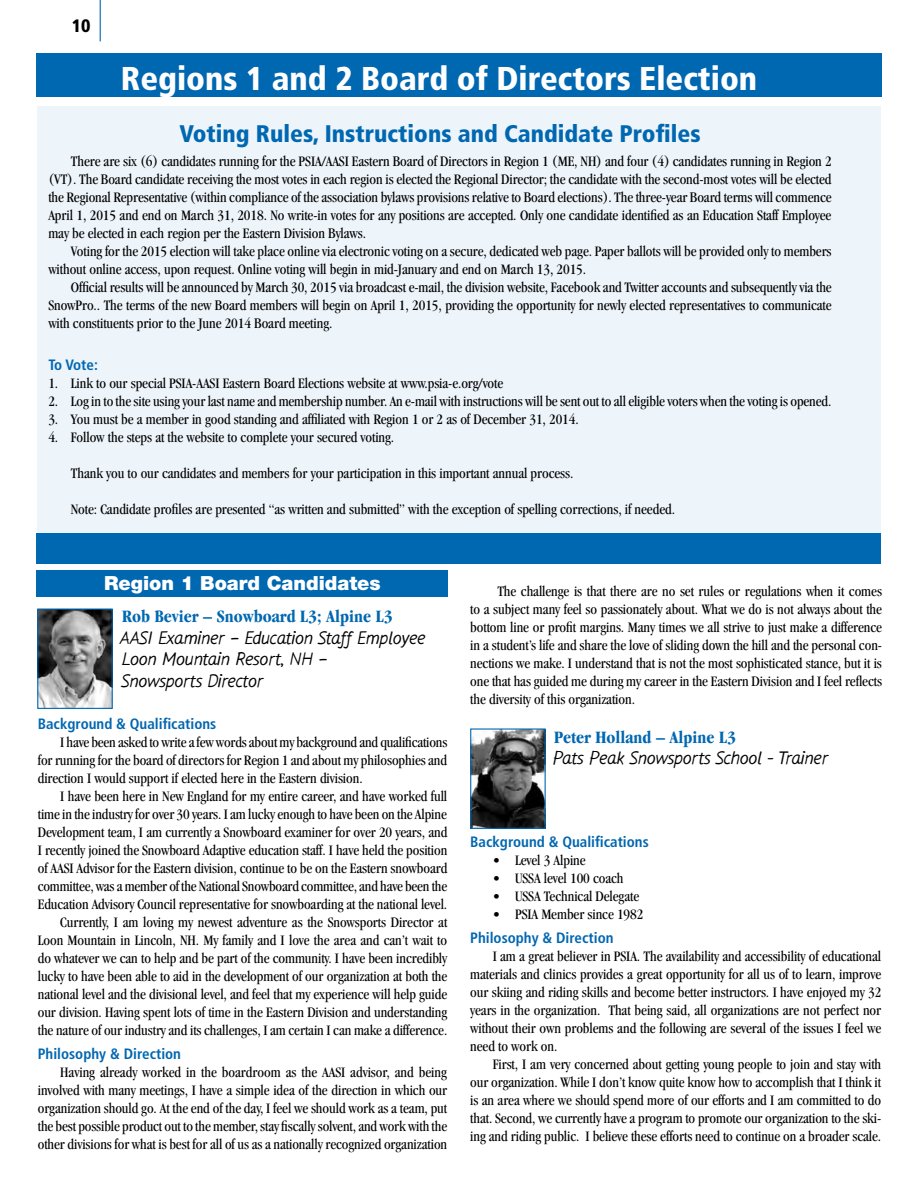
<style>
.page{position:relative;width:918px;height:1188px;background:#fff}
.page>*{position:absolute;margin:0;border:0;box-sizing:border-box;transform-origin:0 0}
.t1{font:900 condensed 33px "Frutiger";color:#fff}
.t2{font:900 condensed 24px "Frutiger";color:#0067b1}
.t3{font:900 19.5px "Helvetica Neue";color:#fff}
.t4{font:18px/21.6px "Flow";color:#000}
.t5{font:700 condensed 18px "Garamond";color:#0067b1}
.t6{font:900 condensed 18px "Frutiger";color:#000}
.t7{font:condensed 15px/18px "Garamond";letter-spacing:-.005em;color:#000;text-align:justify}
.t8{font:700 condensed 15px "Frutiger";color:#0067b1}
</style>
<div class="page">
<hr style="left:100px;top:0;width:1px;height:41px;background:#0067b1">
<div style="left:36px;top:54px;width:846px;height:43px;background:#0067b1"></div>
<div style="left:37px;top:106px;width:844px;height:427px;background:#edf4fa"></div>
<div style="left:36px;top:533px;width:845px;height:31px;background:#0067b1"></div>
<div style="left:36px;top:571px;width:412px;height:26px;background:#0067b1"></div>
<img style="left:39px;top:611px;width:72px;height:96px">
<div style="left:37px;top:609px;width:76px;height:100px;border:1px solid #0067b1"></div>
<img style="left:472px;top:730px;width:72px;height:97px">
<div style="left:470px;top:728px;width:76px;height:101px;border:1px solid #0067b1"></div>
<p class="t6" style="left:72px;top:15px;width:20px">10</p>
<h1 class="t1" style="left:121px;top:58px;width:638px">Regions 1 and 2 Board of Directors Election</h1>
<h2 class="t2" style="left:179px;top:119px;width:523px">Voting Rules, Instructions and Candidate Profiles</h2>
<p class="t7" style="left:48px;top:152px;width:785px;text-indent:22px">There are six (6) candidates running for the PSIA/AASI Eastern Board of Directors in Region 1 (ME, NH) and four (4) candidates running in Region 2 (VT). The Board candidate receiving the most votes in each region is elected the Regional Director; the candidate with the second-most votes will be elected the Regional Representative (within compliance of the association bylaws provisions relative to Board elections). The three-year Board terms will commence April 1, 2015 and end on March 31, 2018. No write-in votes for any positions are accepted. Only one candidate identified as an Education Staff Employee may be elected in each region per the Eastern Division Bylaws.</p>
<p class="t7" style="left:48px;top:242px;width:785px;text-indent:22px">Voting for the 2015 election will take place online via electronic voting on a secure, dedicated web page. Paper ballots will be provided only to members without online access, upon request. Online voting will begin in mid-January and end on March 13, 2015.</p>
<p class="t7" style="left:48px;top:278px;width:785px;text-indent:22px">Official results will be announced by March 30, 2015 via broadcast e-mail, the division website, Facebook and Twitter accounts and subsequently via the SnowPro.. The terms of the new Board members will begin on April 1, 2015, providing the opportunity for newly elected representatives to communicate with constituents prior to the June 2014 Board meeting.</p>
<p class="t8" style="left:48px;top:356px;width:51px">To Vote:</p>
<p class="t7" style="left:48px;top:374px;width:456px">1. Link to our special PSIA-AASI Eastern Board Elections website at www.psia-e.org/vote</p>
<p class="t7" style="left:48px;top:392px;width:785px">2. Log in to the site using your last name and membership number. An e-mail with instructions will be sent out to all eligible voters when the voting is opened.</p>
<p class="t7" style="left:48px;top:410px;width:532px">3. You must be a member in good standing and affiliated with Region 1 or 2 as of December 31, 2014.</p>
<p class="t7" style="left:48px;top:428px;width:347px">4. Follow the steps at the website to complete your secured voting.</p>
<p class="t7" style="left:71px;top:464px;width:504px">Thank you to our candidates and members for your participation in this important annual process.</p>
<p class="t7" style="left:71px;top:500px;width:606px">Note: Candidate profiles are presented “as written and submitted” with the exception of spelling corrections, if needed.</p>
<h3 class="t3" style="left:104px;top:572px;width:278px">Region 1 Board Candidates</h3>
<p class="t5" style="left:122px;top:606px;width:272px">Rob Bevier – Snowboard L3; Alpine L3</p>
<p class="t4" style="left:120px;top:628px;width:307px">AASI Examiner – Education Staff Employee<br>Loon Mountain Resort, NH –<br>Snowsports Director</p>
<p class="t8" style="left:38px;top:715px;width:180px">Background &amp; Qualifications</p>
<p class="t7" style="left:38px;top:733px;width:411px;text-indent:22px">I have been asked to write a few words about my background and qualifications for running for the board of directors for Region 1 and about my philosophies and direction I would support if elected here in the Eastern division.</p>
<p class="t7" style="left:38px;top:787px;width:411px;text-align:right">I have been here in New England for my entire career, and have worked full time in the industry for over 30 years. I am lucky enough to have been on the Alpine Development team, I am currently a Snowboard examiner for over 20 years, and I recently joined the Snowboard Adaptive education staff. I have held the position of AASI Advisor for the Eastern division, continue to be on the Eastern snowboard committee, was a member of the National Snowboard committee, and have been the Education Advisory Council representative for snowboarding at the national level.<br>Currently, I am loving my newest adventure as the Snowsports Director at Loon Mountain in Lincoln, NH. My family and I love the area and can’t wait to do whatever we can to help and be part of the community. I have been incredibly lucky to have been able to aid in the development of our organization at both the national level and the divisional level, and feel that my experience will help guide our division. Having spent lots of time in the Eastern Division and understanding the nature of our industry and its challenges, I am certain I can make a difference.</p>
<p class="t8" style="left:38px;top:1045px;width:145px">Philosophy &amp; Direction</p>
<p class="t7" style="left:38px;top:1063px;width:411px;text-indent:22px">Having already worked in the boardroom as the AASI advisor, and being involved with many meetings, I have a simple idea of the direction in which our organization should go. At the end of the day, I feel we should work as a team, put the best possible product out to the member, stay fiscally solvent, and work with the other divisions for what is best for all of us as a nationally recognized organization</p>
<p class="t7" style="left:470px;top:582px;width:413px;text-indent:27px">The challenge is that there are no set rules or regulations when it comes to a subject many feel so passionately about. What we do is not always about the bottom line or profit margins. Many times we all strive to just make a difference in a student’s life and share the love of sliding down the hill and the personal con&shy;nections we make. I understand that is not the most sophisticated stance, but it is one that has guided me during my career in the Eastern Division and I feel reflects the diversity of this organization.</p>
<p class="t5" style="left:554px;top:727px;width:183px">Peter Holland – Alpine L3</p>
<p class="t4" style="left:553px;top:749px;width:277px">Pats Peak Snowsports School - Trainer</p>
<p class="t8" style="left:470px;top:833px;width:180px">Background &amp; Qualifications</p>
<p class="t7" style="left:493px;top:851px;width:94px">• Level 3 Alpine</p>
<p class="t7" style="left:493px;top:869px;width:132px">• USSA level 100 coach</p>
<p class="t7" style="left:493px;top:887px;width:148px">• USSA Technical Delegate</p>
<p class="t7" style="left:493px;top:905px;width:152px">• PSIA Member since 1982</p>
<p class="t8" style="left:470px;top:929px;width:145px">Philosophy &amp; Direction</p>
<p class="t7" style="left:470px;top:947px;width:413px;text-indent:22px">I am a great believer in PSIA. The availability and accessibility of educational materials and clinics provides a great opportunity for all us of to learn, improve our skiing and riding skills and become better instructors. I have enjoyed my 32 years in the organization. That being said, all organizations are not perfect nor without their own problems and the following are several of the issues I feel we need to work on.</p>
<p class="t7" style="left:470px;top:1055px;width:413px;text-indent:22px">First, I am very concerned about getting young people to join and stay with our organization. While I don’t know quite know how to accomplish that I think it is an area where we should spend more of our efforts and I am committed to do that. Second, we currently have a program to promote our organization to the ski&shy;ing and riding public. I believe these efforts need to continue on a broader scale.</p>
</div>
